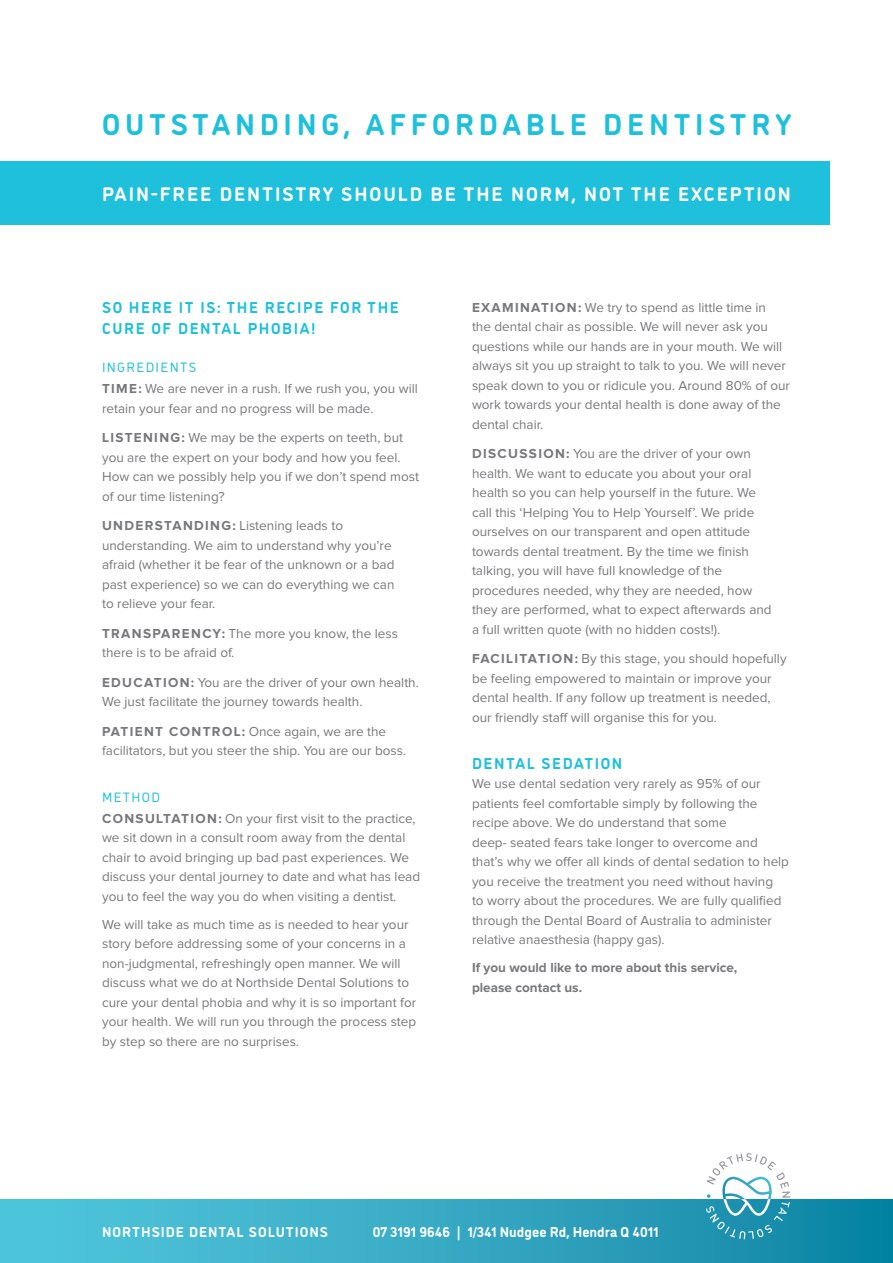
<style>
.page{position:relative;width:893px;height:1263px;background:#fff}
.page>*{position:absolute;margin:0;border:0;box-sizing:border-box;transform-origin:0 0}
.t1{font:700 30px "DI Nosaur";letter-spacing:.16em;color:#1fc0db}
.t2{font:700 19.65px "DI Nosaur";letter-spacing:.1em;color:#fff}
.t3{font:700 15.75px/21px "DI Nosaur";letter-spacing:.1em;color:#1fc0db}
.t4{font:700 14.25px "DI Nosaur";color:#fff}
.t5{font:700 14.25px "DI Nosaur";letter-spacing:.07em;color:#fff}
.t6{font:13.5px/19.5px "Proxima Nova";color:#77787b}
.t7{font:700 13.5px/19.5px "Proxima Nova";color:#77787b}
.t8{font:13.5px "DI Nosaur";letter-spacing:.1em;color:#1fc0db}
.s1{font-weight:700}
</style>
<div class="page">
<div style="left:0;top:1199px;width:893px;height:64px;background:linear-gradient(to right,#57cadf,#0f85a4)"></div>
<svg style="left:706px;top:1153px;width:84px;height:86px"></svg>
<div style="left:0;top:162px;width:829px;height:63px;background:#1fc0db"></div>
<h1 class="t1" style="left:102px;top:101px;width:691px">OUTSTANDING, AFFORDABLE DENTISTRY</h1>
<h2 class="t2" style="left:102px;top:179px;width:690px">PAIN-FREE DENTISTRY SHOULD BE THE NORM, NOT THE EXCEPTION</h2>
<p class="t3" style="left:102px;top:296px;width:298px">SO HERE IT IS: THE RECIPE FOR THE<br>CURE OF DENTAL PHOBIA!</p>
<p class="t8" style="left:102px;top:358px;width:96px">INGREDIENTS</p>
<p class="t6" style="left:102px;top:380px;width:317px"><span class="s1">TIME:</span> We are never in a rush. If we rush you, you will retain your fear and no progress will be made.</p>
<p class="t6" style="left:102px;top:429px;width:319px"><span class="s1">LISTENING:</span> We may be the experts on teeth, but you are the expert on your body and how you feel.<br>How can we possibly help you if we don’t spend most of our time listening?</p>
<p class="t6" style="left:102px;top:517px;width:294px"><span class="s1">UNDERSTANDING:</span> Listening leads to understanding. We aim to understand why you’re afraid (whether it be fear of the unknown or a bad past experience) so we can do everything we can to relieve your fear.</p>
<p class="t6" style="left:102px;top:624px;width:297px"><span class="s1">TRANSPARENCY:</span> The more you know, the less there is to be afraid of.</p>
<p class="t6" style="left:102px;top:673px;width:318px"><span class="s1">EDUCATION:</span> You are the driver of your own health.<br>We just facilitate the journey towards health.</p>
<p class="t6" style="left:102px;top:722px;width:306px"><span class="s1">PATIENT CONTROL:</span> Once again, we are the facilitators, but you steer the ship. You are our boss.</p>
<p class="t8" style="left:102px;top:787px;width:59px">METHOD</p>
<p class="t6" style="left:102px;top:809px;width:320px"><span class="s1">CONSULTATION:</span> On your first visit to the practice, we sit down in a consult room away from the dental chair to avoid bringing up bad past experiences. We discuss your dental journey to date and what has lead you to feel the way you do when visiting a dentist.</p>
<p class="t6" style="left:102px;top:915px;width:316px">We will take as much time as is needed to hear your story before addressing some of your concerns in a non-judgmental, refreshingly open manner. We will discuss what we do at Northside Dental Solutions to cure your dental phobia and why it is so important for your health. We will run you through the process step by step so there are no surprises.</p>
<p class="t6" style="left:472px;top:298px;width:319px"><span class="s1">EXAMINATION:</span> We try to spend as little time in<br>the dental chair as possible. We will never ask you questions while our hands are in your mouth. We will always sit you up straight to talk to you. We will never speak down to you or ridicule you. Around 80% of our work towards your dental health is done away of the dental chair.</p>
<p class="t6" style="left:472px;top:445px;width:301px"><span class="s1">DISCUSSION:</span> You are the driver of your own health. We want to educate you about your oral health so you can help yourself in the future. We call this ‘Helping You to Help Yourself’. We pride ourselves on our transparent and open attitude towards dental treatment. By the time we finish talking, you will have full knowledge of the procedures needed, why they are needed, how they are performed, what to expect afterwards and a full written quote (with no hidden costs!).</p>
<p class="t6" style="left:472px;top:650px;width:316px"><span class="s1">FACILITATION:</span> By this stage, you should hopefully be feeling empowered to maintain or improve your dental health. If any follow up treatment is needed, our friendly staff will organise this for you.</p>
<p class="t3" style="left:472px;top:751px;width:152px">DENTAL SEDATION</p>
<p class="t6" style="left:472px;top:774px;width:319px">We use dental sedation very rarely as 95% of our patients feel comfortable simply by following the recipe above. We do understand that some<br>deep- seated fears take longer to overcome and that’s why we offer all kinds of dental sedation to help you receive the treatment you need without having<br>to worry about the procedures. We are fully qualified through the Dental Board of Australia to administer relative anaesthesia (happy gas).</p>
<p class="t7" style="left:472px;top:958px;width:267px">If you would like to more about this service, please contact us.</p>
<p class="t5" style="left:102px;top:1221px;width:227px">NORTHSIDE DENTAL SOLUTIONS</p>
<p class="t4" style="left:373px;top:1221px;width:288px">07 3191 9646 | 1/341 Nudgee Rd, Hendra Q 4011</p>
</div>
